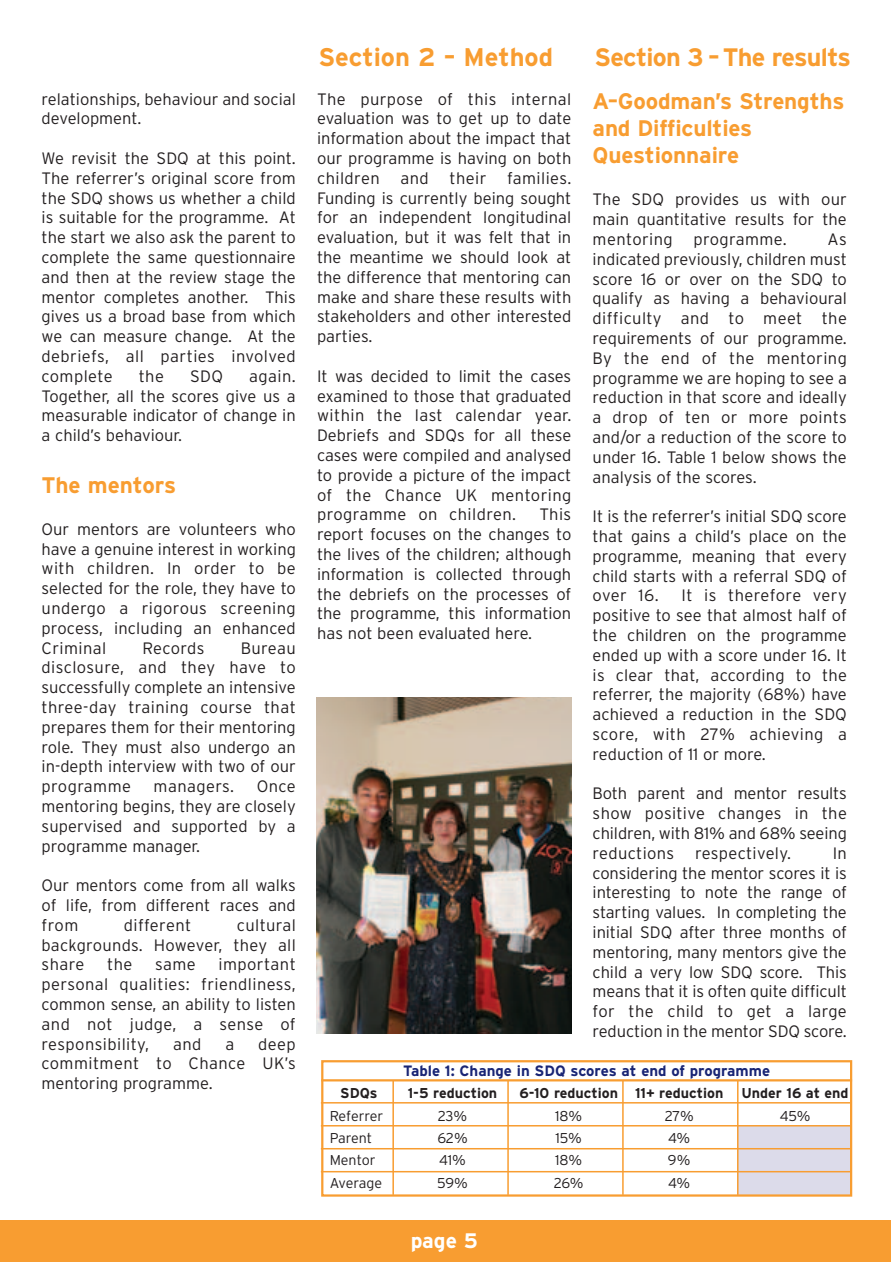
<style>
.page{position:relative;width:893px;height:1263px;background:#fff}
.page>*{position:absolute;margin:0;border:0;box-sizing:border-box;transform-origin:0 0}
.t1{font:700 25.5px "Interstate";color:#f89d31}
.t2{font:700 25.2px "Interstate";letter-spacing:-.03em;color:#f89d31}
.t3{font:700 22.5px/27px "Interstate";letter-spacing:-.005em;color:#f89d31}
.t4{font:700 21px "Interstate";color:#fff}
.t5{font:300 16.5px/19.8px "Interstate";color:#231f20;text-align:justify}
.t6{font:300 16.5px "Interstate";letter-spacing:.025em;color:#231f20}
.t7{font:300 16.5px "Interstate";letter-spacing:.02em;color:#231f20}
.t8{font:700 15px "Interstate";color:#192575}
.t9{font:300 14.25px "Interstate";letter-spacing:-.005em;color:#231f20}
.t10{font:700 14.25px "Interstate";color:#231f20}
</style>
<div class="page">
<div style="left:737px;top:1126px;width:113px;height:69px;background:#dcdbea"></div>
<div style="left:1px;top:1220px;width:889px;height:42px;background:#f89d31"></div>
<div style="left:321px;top:1060px;width:531px;height:137px;border:2px solid #f89d31"></div>
<hr style="left:321px;top:1079px;width:531px;height:2px;background:#f89d31">
<hr style="left:392px;top:1080px;width:2px;height:115px;background:#f89d31">
<hr style="left:507px;top:1080px;width:2px;height:115px;background:#f89d31">
<hr style="left:622px;top:1080px;width:1px;height:115px;background:#f89d31">
<hr style="left:737px;top:1080px;width:1px;height:115px;background:#f89d31">
<hr style="left:321px;top:1102px;width:529px;height:2px;background:#f89d31">
<hr style="left:321px;top:1125px;width:529px;height:2px;background:#f89d31">
<hr style="left:321px;top:1148px;width:529px;height:1px;background:#f89d31">
<hr style="left:321px;top:1171px;width:529px;height:1px;background:#f89d31">
<img style="left:317px;top:697px;width:254px;height:336px">
<p class="t5" style="left:42px;top:90px;width:256px">relationships, behaviour and social development.</p>
<p class="t5" style="left:42px;top:150px;width:256px">We revisit the SDQ at this point.<br>The referrer’s original score from the SDQ shows us whether a child is suitable for the programme. At the start we also ask the parent to complete the same questionnaire and then at the review stage the mentor completes another. This gives us a broad base from which we can measure change. At the debriefs, all parties involved complete</p>
<p class="t5" style="left:139px;top:367px;width:27px">the</p>
<p class="t5" style="left:190px;top:367px;width:35px">SDQ</p>
<p class="t5" style="left:42px;top:367px;width:256px;text-indent:208px">again.<br>Together, all the scores give us a measurable indicator of change in a child’s behaviour.</p>
<h3 class="t3" style="left:42px;top:473px;width:136px">The mentors</h3>
<p class="t5" style="left:42px;top:520px;width:256px">Our mentors are volunteers who have a genuine interest in working with children. In order to be selected for the role, they have to undergo a rigorous screening process, including an enhanced Criminal</p>
<p class="t5" style="left:142px;top:639px;width:64px">Records</p>
<p class="t5" style="left:42px;top:639px;width:256px;text-indent:199px">Bureau disclosure, and they have to successfully complete an intensive three-day training course that prepares them for their mentoring role. They must also undergo an in-depth interview with two of our programme</p>
<p class="t5" style="left:42px;top:778px;width:256px;text-indent:215px">Once mentoring begins, they are closely supervised and supported by a programme manager.</p>
<p class="t5" style="left:42px;top:877px;width:256px">Our mentors come from all walks of life, from different races and from</p>
<p class="t6" style="left:154px;top:780px;width:82px">managers.</p>
<p class="t5" style="left:42px;top:916px;width:256px;text-indent:195px">cultural backgrounds. However, they all share</p>
<p class="t6" style="left:124px;top:919px;width:69px">different</p>
<p class="t5" style="left:42px;top:956px;width:256px;text-indent:177px">important personal qualities: friendliness, common sense, an ability to listen and not judge, a sense of responsibility,</p>
<p class="t5" style="left:107px;top:956px;width:27px">the</p>
<p class="t5" style="left:155px;top:956px;width:42px">same</p>
<p class="t5" style="left:42px;top:1035px;width:256px;text-indent:217px">deep commitment to Chance UK’s mentoring programme.</p>
<p class="t5" style="left:173px;top:1035px;width:30px">and</p>
<p class="t5" style="left:225px;top:1035px;width:10px">a</p>
<h1 class="t1" style="left:318px;top:47px;width:236px">Section 2 – Method</h1>
<h2 class="t2" style="left:594px;top:47px;width:258px">Section 3 – The results</h2>
<p class="t5" style="left:317px;top:90px;width:256px">The purpose of this internal evaluation was to get up to date information about the impact that our programme is having on both children</p>
<p class="t5" style="left:317px;top:169px;width:256px;text-indent:190px">families.<br>Funding is currently being sought for an independent longitudinal evaluation, but it was felt that in the meantime we should look at the difference that mentoring can make and share these results with stakeholders and other interested parties.</p>
<p class="t5" style="left:317px;top:367px;width:256px">It was decided to limit the cases examined to those that graduated within the last calendar year.<br>Debriefs and SDQs for all these cases were compiled and analysed to provide a picture of the impact of the Chance UK mentoring programme on children.</p>
<p class="t5" style="left:400px;top:169px;width:30px">and</p>
<p class="t5" style="left:449px;top:169px;width:38px">their</p>
<p class="t5" style="left:317px;top:506px;width:256px;text-indent:222px">This report focuses on the changes to the lives of the children; although information is collected through the debriefs on the processes of the programme, this information has not been evaluated here.</p>
<h3 class="t3" style="left:592px;top:90px;width:253px">A–Goodman’s Strengths and Difficulties<br>Questionnaire</h3>
<p class="t5" style="left:592px;top:191px;width:256px">The SDQ provides us with our main quantitative results for the mentoring programme.</p>
<p class="t5" style="left:592px;top:231px;width:256px;text-indent:235px">As indicated previously, children must score 16 or over on the SDQ to qualify as having a behavioural difficulty and to meet the requirements of our programme.<br>By the end of the mentoring programme we are hoping to see a reduction in that score and ideally a drop of ten or more points and/or a reduction of the score to under 16. Table 1 below shows the analysis of the scores.</p>
<p class="t5" style="left:592px;top:508px;width:256px">It is the referrer’s initial SDQ score that gains a child’s place on the programme, meaning that every child starts with a referral SDQ of over 16.</p>
<p class="t5" style="left:592px;top:587px;width:256px;text-indent:89px">It is therefore very positive to see that almost half of the children on the programme ended up with a score under 16. It is clear that, according to the referrer, the majority (68%) have achieved a reduction in the SDQ score, with 27% achieving a reduction of 11 or more.</p>
<p class="t5" style="left:592px;top:785px;width:256px">Both parent and mentor results show positive changes in the children, with 81% and 68% seeing reductions</p>
<p class="t7" style="left:695px;top:847px;width:97px">respectively.</p>
<p class="t5" style="left:592px;top:844px;width:256px;text-indent:240px">In considering the mentor scores it is interesting to note the range of starting values. In completing the initial SDQ after three months of mentoring, many mentors give the child a very low SDQ score. This means that it is often quite difficult for the child to get a large reduction in the mentor SDQ score.</p>
<p class="t8" style="left:403px;top:1065px;width:368px">Table 1: Change in SDQ scores at end of programme</p>
<p class="t10" style="left:340px;top:1088px;width:39px">SDQs</p>
<p class="t10" style="left:408px;top:1088px;width:91px">1-5 reduction</p>
<p class="t10" style="left:519px;top:1088px;width:205px">6-10 reduction 11+ reduction</p>
<p class="t10" style="left:741px;top:1088px;width:109px">Under 16 at end</p>
<p class="t9" style="left:330px;top:1110px;width:55px">Referrer</p>
<p class="t9" style="left:438px;top:1110px;width:31px">23%</p>
<p class="t9" style="left:555px;top:1110px;width:29px">18%</p>
<p class="t9" style="left:664px;top:1110px;width:31px">27%</p>
<p class="t9" style="left:779px;top:1110px;width:32px">45%</p>
<p class="t9" style="left:330px;top:1132px;width:44px">Parent</p>
<p class="t9" style="left:437px;top:1132px;width:32px">62%</p>
<p class="t9" style="left:555px;top:1132px;width:28px">15%</p>
<p class="t9" style="left:668px;top:1132px;width:24px">4%</p>
<p class="t9" style="left:330px;top:1155px;width:47px">Mentor</p>
<p class="t9" style="left:439px;top:1155px;width:28px">41%</p>
<p class="t9" style="left:555px;top:1155px;width:29px">18%</p>
<p class="t9" style="left:668px;top:1155px;width:24px">9%</p>
<p class="t9" style="left:330px;top:1177px;width:54px">Average</p>
<p class="t9" style="left:437px;top:1177px;width:32px">59%</p>
<p class="t9" style="left:554px;top:1177px;width:31px">26%</p>
<p class="t9" style="left:668px;top:1177px;width:24px">4%</p>
<p class="t4" style="left:410px;top:1233px;width:69px">page 5</p>
</div>
